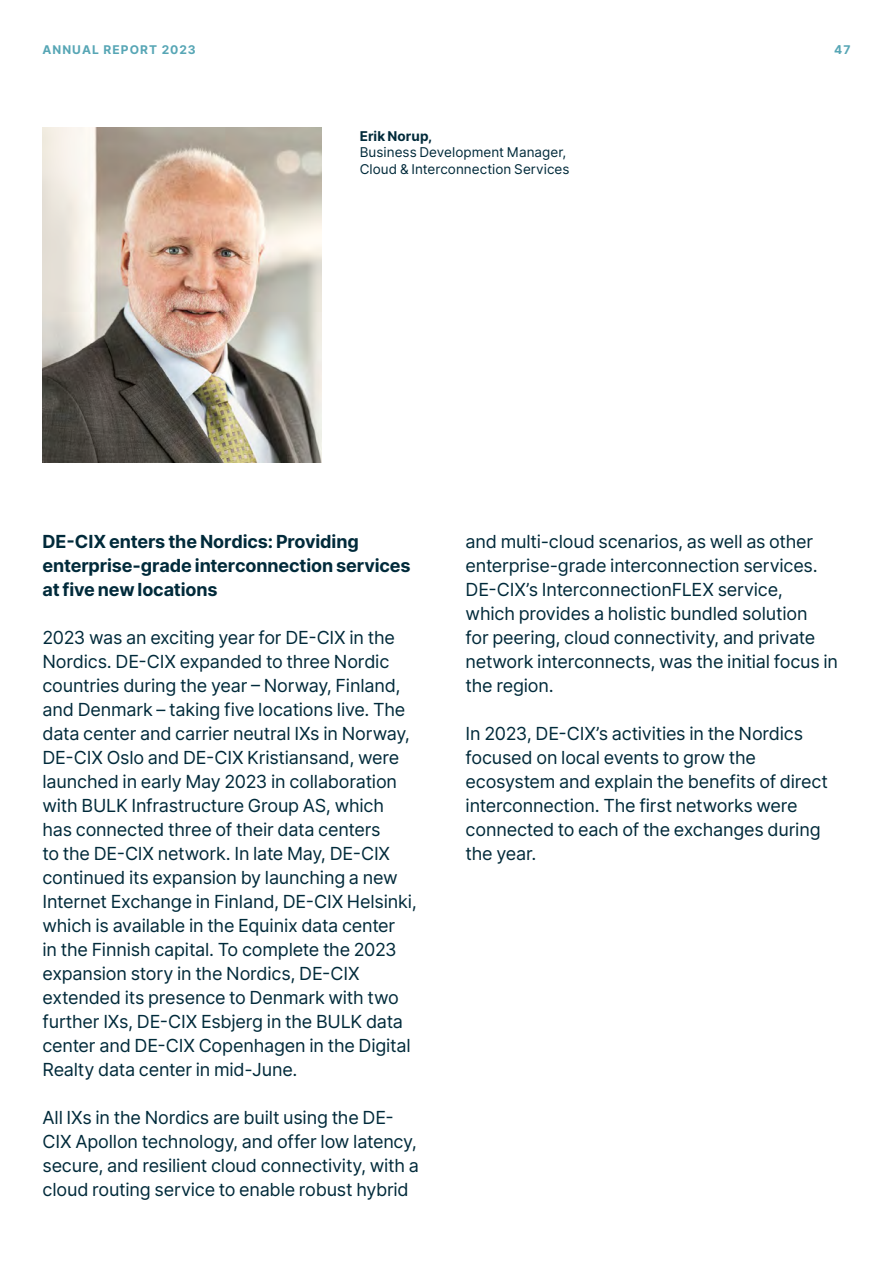
<style>
.page{position:relative;width:893px;height:1263px;background:#fff}
.page>*{position:absolute;margin:0;border:0;box-sizing:border-box;transform-origin:0 0}
.t1{font:18px/24px "Inter";letter-spacing:-.01em;color:#002a3a}
.t2{font:700 18px/24px "Inter";letter-spacing:-.01em;color:#002a3a}
.t3{font:13.5px/16.5px "Inter";letter-spacing:.005em;color:#002a3a}
.t4{font:700 13.5px "Inter";letter-spacing:.005em;color:#002a3a}
.t5{font:700 12px "Inter";letter-spacing:.085em;color:#57a6b5}
</style>
<div class="page">
<img style="left:43px;top:128px;width:278px;height:334px">
<p class="t5" style="left:43px;top:41px;width:155px">ANNUAL REPORT 2023</p>
<p class="t5" style="left:834px;top:41px;width:18px">47</p>
<p class="t4" style="left:360px;top:126px;width:74px">Erik Norup,</p>
<p class="t3" style="left:360px;top:144px;width:211px">Business Development Manager,<br>Cloud &amp; Interconnection Services</p>
<p class="t2" style="left:43px;top:529px;width:370px">DE-CIX enters the Nordics: Providing enterprise-grade interconnection services at five new locations</p>
<p class="t1" style="left:43px;top:625px;width:376px">2023 was an exciting year for DE-CIX in the Nordics. DE-CIX expanded to three Nordic countries during the year – Norway, Finland, and Denmark – taking five locations live. The data center and carrier neutral IXs in Norway, DE-CIX Oslo and DE-CIX Kristiansand, were launched in early May 2023 in collaboration with BULK Infrastructure Group AS, which has connected three of their data centers<br>to the DE-CIX network. In late May, DE-CIX continued its expansion by launching a new Internet Exchange in Finland, DE-CIX Helsinki, which is available in the Equinix data center<br>in the Finnish capital. To complete the 2023 expansion story in the Nordics, DE-CIX extended its presence to Denmark with two further IXs, DE-CIX Esbjerg in the BULK data center and DE-CIX Copenhagen in the Digital Realty data center in mid-June.</p>
<p class="t1" style="left:43px;top:1105px;width:378px">All IXs in the Nordics are built using the DE-CIX Apollon technology, and offer low latency, secure, and resilient cloud connectivity, with a cloud routing service to enable robust hybrid</p>
<p class="t1" style="left:466px;top:529px;width:374px">and multi-cloud scenarios, as well as other enterprise-grade interconnection services.<br>DE-CIX’s InterconnectionFLEX service,<br>which provides a holistic bundled solution<br>for peering, cloud connectivity, and private network interconnects, was the initial focus in the region.</p>
<p class="t1" style="left:466px;top:721px;width:364px">In 2023, DE-CIX’s activities in the Nordics focused on local events to grow the ecosystem and explain the benefits of direct interconnection. The first networks were connected to each of the exchanges during the year.</p>
</div>
